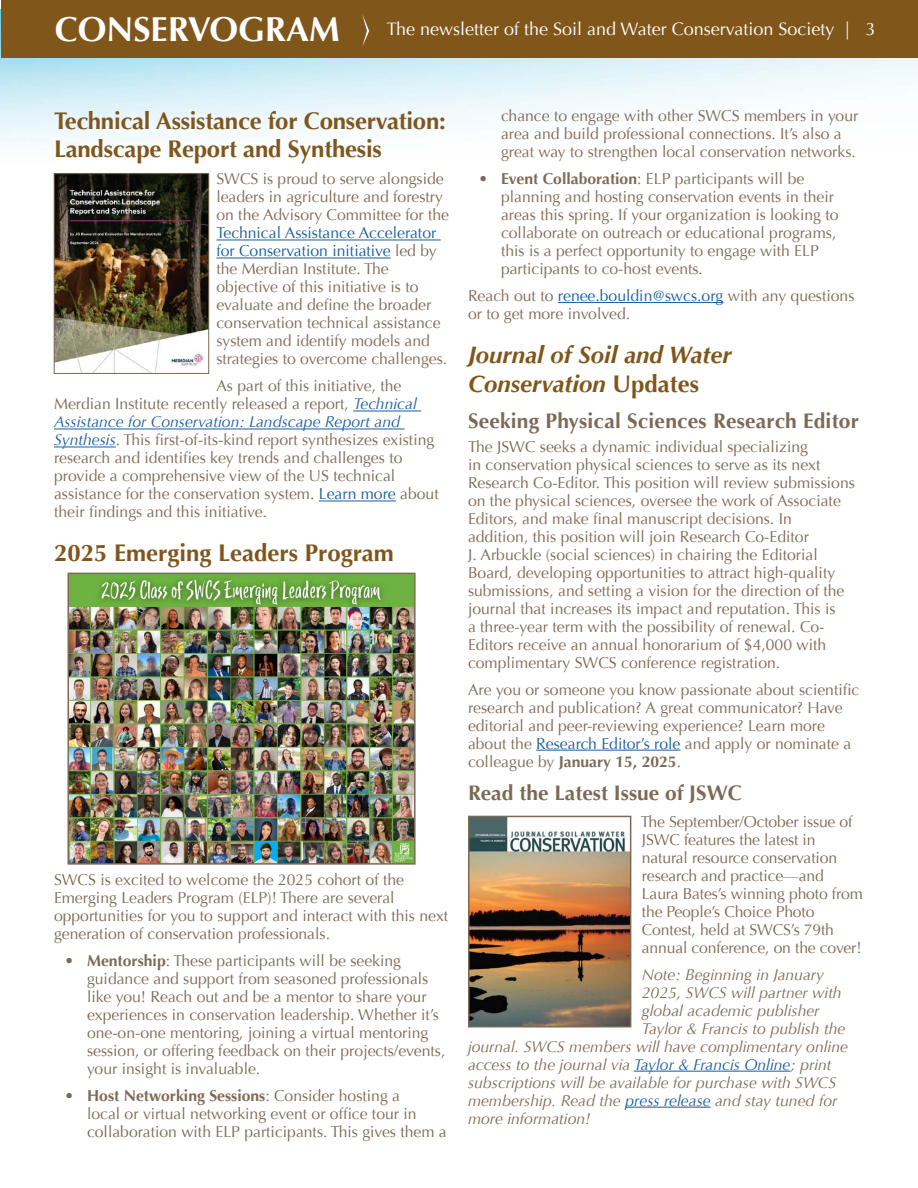
<style>
.page{position:relative;width:918px;height:1188px;background:#fff}
.page>*{position:absolute;margin:0;border:0;box-sizing:border-box;transform-origin:0 0}
.t1{font:700 34.5px "Optima";color:#fff}
.Header_1{font:700 24px/28.8px "Optima";letter-spacing:-.01em;color:#80561b}
.Header_1-2{font:italic 700 24px/28.8px "Optima";color:#80561b}
.Header_2{font:700 21px "Optima";letter-spacing:.01em;color:#7d6a55}
.Body{font:700 21px "Optima";color:#7d6a55}
.t2{font:18px "Optima";color:#fff}
.Body-2{font:15.75px/18px "Optima";color:#7d6a55}
.Body-3{font:italic 15.75px "Optima";color:#7d6a55}
.s1{color:#175d9e}
.s2{font-style:italic;color:#175d9e}
.s3{font-weight:700}
.s4{font-style:normal}
</style>
<div class="page">
<img style="left:0;top:9px;width:918px;height:306px">
<div style="left:1px;top:0;width:917px;height:57px;background:#80561b"></div>
<svg style="left:362px;top:14px;width:7px;height:33px"></svg>
<hr style="left:216px;top:240px;width:225px;height:1px;background:#175d9e">
<hr style="left:216px;top:258px;width:175px;height:1px;background:#175d9e">
<hr style="left:353px;top:411px;width:68px;height:1px;background:#175d9e">
<hr style="left:54px;top:429px;width:351px;height:1px;background:#175d9e">
<hr style="left:54px;top:447px;width:62px;height:1px;background:#175d9e">
<hr style="left:319px;top:501px;width:77px;height:1px;background:#175d9e">
<img style="left:56px;top:175px;width:151px;height:197px">
<div style="left:54px;top:173px;width:155px;height:201px;border:1px solid #7d6a55"></div>
<img style="left:71px;top:576px;width:342px;height:286px">
<div style="left:68px;top:573px;width:348px;height:292px;border:2px solid #7d6a55"></div>
<hr style="left:558px;top:302px;width:165px;height:1px;background:#175d9e">
<hr style="left:536px;top:750px;width:145px;height:1px;background:#175d9e">
<hr style="left:634px;top:1071px;width:156px;height:1px;background:#175d9e">
<hr style="left:625px;top:1107px;width:86px;height:1px;background:#175d9e">
<img style="left:471px;top:819px;width:157px;height:206px">
<div style="left:468px;top:816px;width:163px;height:212px;border:2px solid #7d6a55"></div>
<h1 class="t1" style="left:55px;top:9px;width:286px">CONSERVOGRAM</h1>
<p class="t2" style="left:387px;top:18px;width:490px">The newsletter of the Soil and Water Conservation Society | 3</p>
<p class="Header_1" style="left:54px;top:106px;width:393px">Technical Assistance for Conservation:<br>Landscape Report and Synthesis</p>
<p class="Body-2" style="left:216px;top:170px;width:234px">SWCS is proud to serve alongside leaders in agriculture and forestry on the Advisory Committee for the <span class="s1">Technical Assistance Accelerator for Conservation initiative</span> led by the Merdian Institute. The objective of this initiative is to evaluate and define the broader conservation technical assistance system and identify models and strategies to overcome challenges.</p>
<p class="Body-2" style="left:54px;top:377px;width:386px;text-indent:162px">As part of this initiative, the Merdian Institute recently released a report, <span class="s2">Technical Assistance for Conservation: Landscape Report and Synthesis</span>. This first-of-its-kind report synthesizes existing research and identifies key trends and challenges to provide a comprehensive view of the US technical assistance for the conservation system. <span class="s1">Learn more</span> about their findings and this initiative.</p>
<p class="Header_1" style="left:54px;top:539px;width:341px">2025 Emerging Leaders Program</p>
<p class="Body-2" style="left:54px;top:871px;width:396px">SWCS is excited to welcome the 2025 cohort of the Emerging Leaders Program (ELP)! There are several opportunities for you to support and interact with this next generation of conservation professionals.</p>
<p class="Body-2" style="left:87px;top:952px;width:360px;text-indent:-22px"><span class="s3">• Mentorship</span>: These participants will be seeking guidance and support from seasoned professionals like you! Reach out and be a mentor to share your experiences in conservation leadership. Whether it’s one-on-one mentoring, joining a virtual mentoring session, or offering feedback on their projects/events, your insight is invaluable.</p>
<p class="Body-2" style="left:87px;top:1087px;width:361px;text-indent:-22px"><span class="s3">• Host Networking Sessions</span>: Consider hosting a<br>local or virtual networking event or office tour in collaboration with ELP participants. This gives them a</p>
<p class="Body-2" style="left:501px;top:107px;width:359px">chance to engage with other SWCS members in your area and build professional connections. It’s also a great way to strengthen local conservation networks.</p>
<p class="Body-2" style="left:501px;top:170px;width:339px;text-indent:-22px"><span class="s3">• Event Collaboration</span>: ELP participants will be planning and hosting conservation events in their areas this spring. If your organization is looking to collaborate on outreach or educational programs, this is a perfect opportunity to engage with ELP participants to co-host events.</p>
<p class="Body-2" style="left:468px;top:287px;width:388px">Reach out to <span class="s1">renee.bouldin@swcs.org</span> with any questions or to get more involved.</p>
<p class="Header_1-2" style="left:468px;top:340px;width:265px">Journal of Soil and Water<br>Conservation <span class="s4">Updates</span></p>
<p class="Header_2" style="left:468px;top:408px;width:392px">Seeking Physical Sciences Research Editor</p>
<p class="Body-2" style="left:468px;top:437px;width:388px">The JSWC seeks a dynamic individual specializing<br>in conservation physical sciences to serve as its next Research Co-Editor. This position will review submissions on the physical sciences, oversee the work of Associate Editors, and make final manuscript decisions. In addition, this position will join Research Co-Editor<br>J. Arbuckle (social sciences) in chairing the Editorial Board, developing opportunities to attract high-quality submissions, and setting a vision for the direction of the journal that increases its impact and reputation. This is<br>a three-year term with the possibility of renewal. Co-Editors receive an annual honorarium of $4,000 with complimentary SWCS conference registration.</p>
<p class="Body-2" style="left:468px;top:680px;width:393px">Are you or someone you know passionate about scientific research and publication? A great communicator? Have editorial and peer-reviewing experience? Learn more about the <span class="s1">Research Editor’s role</span> and apply or nominate a colleague by <span class="s3">January 15, 2025</span>.</p>
<p class="Body" style="left:468px;top:780px;width:275px">Read the Latest Issue of JSWC</p>
<p class="Body-2" style="left:641px;top:812px;width:224px">The September/October issue of<br>JSWC features the latest in natural resource conservation research and practice—and<br>Laura Bates’s winning photo from the People’s Choice Photo<br>Contest, held at SWCS’s 79th annual conference, on the cover!</p>
<p class="Body-3" style="left:642px;top:965px;width:184px">Note: Beginning in January</p>
<p class="Body-3" style="left:642px;top:983px;width:201px">2025, SWCS will partner with</p>
<p class="Body-3" style="left:642px;top:1001px;width:179px">global academic publisher</p>
<p class="Body-3" style="left:642px;top:1019px;width:205px">Taylor &amp; Francis to publish the</p>
<p class="Body-3" style="left:468px;top:1037px;width:382px">journal. SWCS members will have complimentary online</p>
<p class="Body-3" style="left:468px;top:1055px;width:365px">access to the journal via <span class="s1">Taylor &amp; Francis Online</span>; print</p>
<p class="Body-3" style="left:468px;top:1073px;width:370px">subscriptions will be available for purchase with SWCS</p>
<p class="Body-3" style="left:468px;top:1091px;width:371px">membership. Read the <span class="s1">press release</span> and stay tuned for</p>
<p class="Body-3" style="left:468px;top:1109px;width:124px">more information!</p>
</div>
